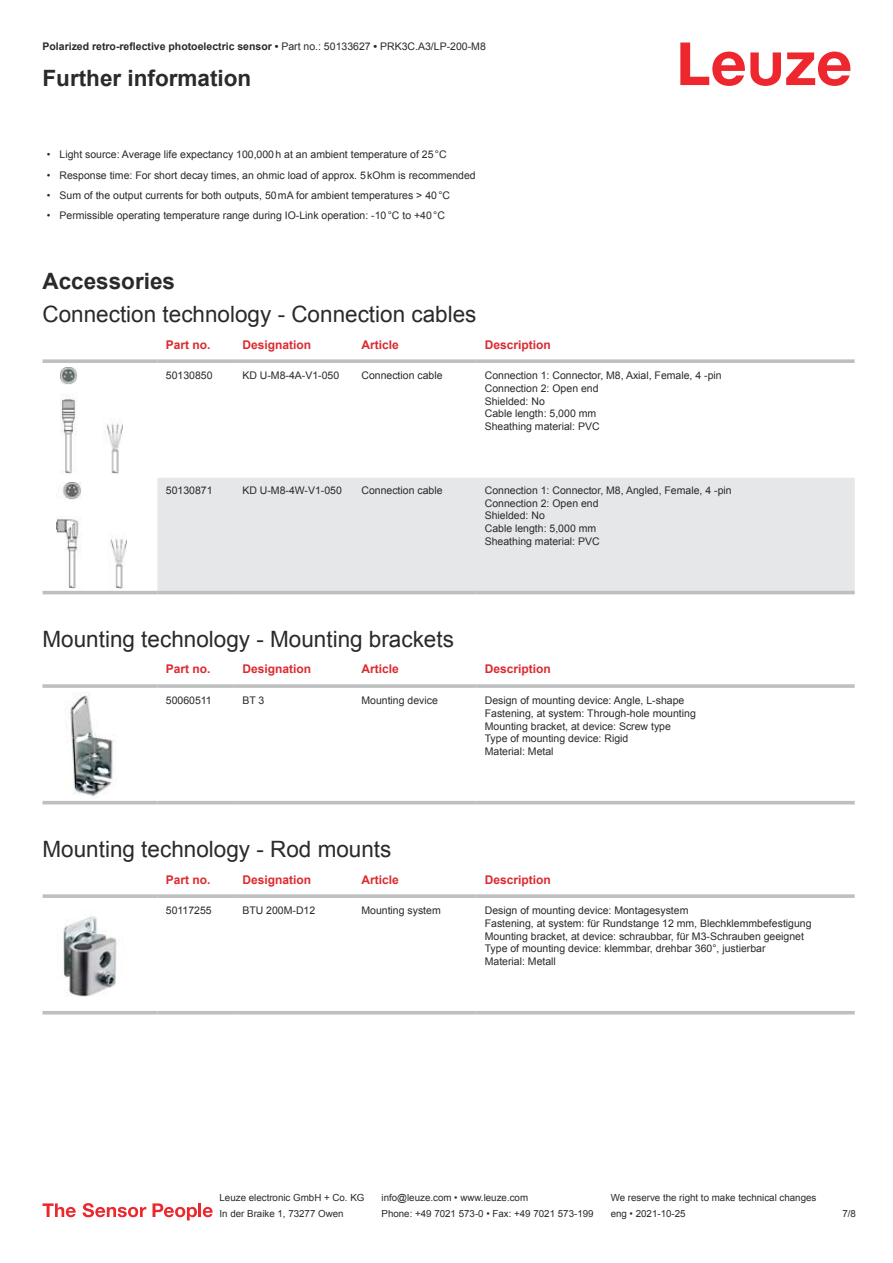
<style>
.page{position:relative;width:893px;height:1263px;background:#fff}
.page>*{position:absolute;margin:0;border:0;box-sizing:border-box;transform-origin:0 0}
.t1{font:22.5px "Arial";color:#2b292a}
.t2{font:700 22.5px "Arial";color:#2b292a}
.t3{font:700 12px "Arial";color:#db2a30}
.t4{font:10.5px/12.6px "Arial";color:#2b292a}
.t5{font:700 10.5px "Arial";color:#2b292a}
.t6{font:9.75px "Arial";color:#2b292a}
.s1{font-weight:400}
</style>
<div class="page">
<svg style="left:680px;top:43px;width:170px;height:43px"></svg>
<svg style="left:43px;top:473px;width:812px;height:122px"></svg>
<div style="left:157px;top:478px;width:698px;height:113px;background:#e6e7e9"></div>
<svg style="left:43px;top:359px;width:114px;height:4px"></svg>
<svg style="left:157px;top:359px;width:77px;height:4px"></svg>
<svg style="left:234px;top:359px;width:119px;height:4px"></svg>
<svg style="left:353px;top:359px;width:123px;height:4px"></svg>
<svg style="left:476px;top:359px;width:379px;height:4px;background:#c3c5c7"></svg>
<hr style="left:43px;top:591px;width:114px;height:3px;background:#bdbfc1">
<hr style="left:157px;top:591px;width:77px;height:3px;background:#bdbfc1">
<hr style="left:234px;top:591px;width:119px;height:3px;background:#bdbfc1">
<hr style="left:353px;top:591px;width:123px;height:3px;background:#bdbfc1">
<hr style="left:476px;top:591px;width:379px;height:3px;background:#bdbfc1">
<img style="left:60px;top:367px;width:63px;height:106px">
<img style="left:56px;top:482px;width:70px;height:106px">
<svg style="left:43px;top:804px;width:812px;height:1px"></svg>
<svg style="left:43px;top:684px;width:114px;height:4px"></svg>
<hr style="left:157px;top:684px;width:77px;height:4px;background:#c6c8c9">
<svg style="left:234px;top:684px;width:119px;height:4px"></svg>
<svg style="left:353px;top:684px;width:123px;height:4px"></svg>
<hr style="left:476px;top:684px;width:379px;height:4px;background:#c6c8c9">
<hr style="left:43px;top:801px;width:114px;height:3px;background:#bdbfc1">
<hr style="left:157px;top:801px;width:77px;height:3px;background:#bdbfc1">
<hr style="left:234px;top:801px;width:119px;height:3px;background:#bdbfc1">
<hr style="left:353px;top:801px;width:123px;height:3px;background:#bdbfc1">
<hr style="left:476px;top:801px;width:379px;height:3px;background:#bdbfc1">
<img style="left:66px;top:692px;width:49px;height:104px">
<svg style="left:43px;top:1014px;width:812px;height:1px"></svg>
<svg style="left:43px;top:894px;width:114px;height:4px"></svg>
<svg style="left:157px;top:894px;width:77px;height:4px"></svg>
<svg style="left:234px;top:894px;width:119px;height:4px"></svg>
<svg style="left:353px;top:894px;width:123px;height:4px"></svg>
<svg style="left:476px;top:894px;width:379px;height:4px;background:#c3c5c7"></svg>
<hr style="left:43px;top:1011px;width:114px;height:3px;background:#bdbfc1">
<hr style="left:157px;top:1011px;width:77px;height:3px;background:#bdbfc1">
<hr style="left:234px;top:1011px;width:119px;height:3px;background:#bdbfc1">
<hr style="left:353px;top:1011px;width:123px;height:3px;background:#bdbfc1">
<hr style="left:476px;top:1011px;width:379px;height:3px;background:#bdbfc1">
<img style="left:63px;top:916px;width:54px;height:81px">
<svg style="left:43px;top:1203px;width:33px;height:14px"></svg>
<svg style="left:83px;top:1203px;width:63px;height:14px"></svg>
<svg style="left:153px;top:1203px;width:44px;height:17px"></svg>
<hr style="left:198px;top:1203px;width:3px;height:14px;background:#ed272d">
<svg style="left:203px;top:1207px;width:10px;height:10px"></svg>
<p class="t5" style="left:43px;top:43px;width:445px">Polarized retro-reflective photoelectric sensor • <span class="s1">Part no.: 50133627</span> • <span class="s1">PRK3C.A3/LP-200-M8</span></p>
<h1 class="t2" style="left:43px;top:70px;width:210px">Further information</h1>
<p class="t4" style="left:47px;top:149px;width:401px">• Light source: Average life expectancy 100,000 h at an ambient temperature of 25 °C</p>
<p class="t4" style="left:47px;top:170px;width:430px">• Response time: For short decay times, an ohmic load of approx. 5 kOhm is recommended</p>
<p class="t4" style="left:47px;top:190px;width:405px">• Sum of the output currents for both outputs, 50 mA for ambient temperatures &gt; 40 °C</p>
<p class="t4" style="left:47px;top:210px;width:400px">• Permissible operating temperature range during IO-Link operation: -10 °C to +40 °C</p>
<h1 class="t2" style="left:43px;top:272px;width:134px">Accessories</h1>
<h1 class="t1" style="left:43px;top:306px;width:435px">Connection technology - Connection cables</h1>
<p class="t3" style="left:166px;top:340px;width:46px">Part no.</p>
<p class="t3" style="left:242px;top:340px;width:70px">Designation</p>
<p class="t3" style="left:361px;top:340px;width:39px">Article</p>
<p class="t3" style="left:485px;top:340px;width:68px">Description</p>
<p class="t4" style="left:166px;top:370px;width:48px">50130850</p>
<p class="t4" style="left:242px;top:370px;width:98px">KD U-M8-4A-V1-050</p>
<p class="t4" style="left:361px;top:370px;width:83px">Connection cable</p>
<p class="t4" style="left:485px;top:370px;width:238px">Connection 1: Connector, M8, Axial, Female, 4 -pin<br>Connection 2: Open end<br>Shielded: No<br>Cable length: 5,000 mm<br>Sheathing material: PVC</p>
<p class="t4" style="left:166px;top:485px;width:48px">50130871</p>
<p class="t4" style="left:242px;top:485px;width:101px">KD U-M8-4W-V1-050</p>
<p class="t4" style="left:361px;top:485px;width:83px">Connection cable</p>
<p class="t4" style="left:485px;top:485px;width:248px">Connection 1: Connector, M8, Angled, Female, 4 -pin<br>Connection 2: Open end<br>Shielded: No<br>Cable length: 5,000 mm<br>Sheathing material: PVC</p>
<h1 class="t1" style="left:43px;top:631px;width:413px">Mounting technology - Mounting brackets</h1>
<p class="t3" style="left:166px;top:665px;width:46px">Part no.</p>
<p class="t3" style="left:242px;top:665px;width:70px">Designation</p>
<p class="t3" style="left:361px;top:665px;width:39px">Article</p>
<p class="t3" style="left:485px;top:665px;width:68px">Description</p>
<p class="t4" style="left:166px;top:695px;width:47px">50060511</p>
<p class="t4" style="left:242px;top:695px;width:23px">BT 3</p>
<p class="t4" style="left:361px;top:695px;width:78px">Mounting device</p>
<p class="t4" style="left:485px;top:695px;width:213px">Design of mounting device: Angle, L-shape Fastening, at system: Through-hole mounting Mounting bracket, at device: Screw type Type of mounting device: Rigid<br>Material: Metal</p>
<h1 class="t1" style="left:43px;top:841px;width:350px">Mounting technology - Rod mounts</h1>
<p class="t3" style="left:166px;top:875px;width:46px">Part no.</p>
<p class="t3" style="left:242px;top:875px;width:70px">Designation</p>
<p class="t3" style="left:361px;top:875px;width:39px">Article</p>
<p class="t3" style="left:485px;top:875px;width:68px">Description</p>
<p class="t4" style="left:166px;top:905px;width:47px">50117255</p>
<p class="t4" style="left:242px;top:905px;width:74px">BTU 200M-D12</p>
<p class="t4" style="left:361px;top:905px;width:81px">Mounting system</p>
<p class="t4" style="left:485px;top:905px;width:328px">Design of mounting device: Montagesystem<br>Fastening, at system: für Rundstange 12 mm, Blechklemmbefestigung Mounting bracket, at device: schraubbar, für M3-Schrauben geeignet Type of mounting device: klemmbar, drehbar 360°, justierbar<br>Material: Metall</p>
<p class="t6" style="left:220px;top:1194px;width:146px">Leuze electronic GmbH + Co. KG</p>
<p class="t6" style="left:381px;top:1194px;width:148px">info@leuze.com • www.leuze.com</p>
<p class="t6" style="left:611px;top:1194px;width:207px">We reserve the right to make technical changes</p>
<p class="t6" style="left:220px;top:1210px;width:126px">In der Braike 1, 73277 Owen</p>
<p class="t6" style="left:381px;top:1210px;width:214px">Phone: +49 7021 573-0 • Fax: +49 7021 573-199</p>
<p class="t6" style="left:611px;top:1210px;width:76px">eng • 2021-10-25</p>
<p class="t6" style="left:842px;top:1210px;width:15px">7 /8</p>
</div>
